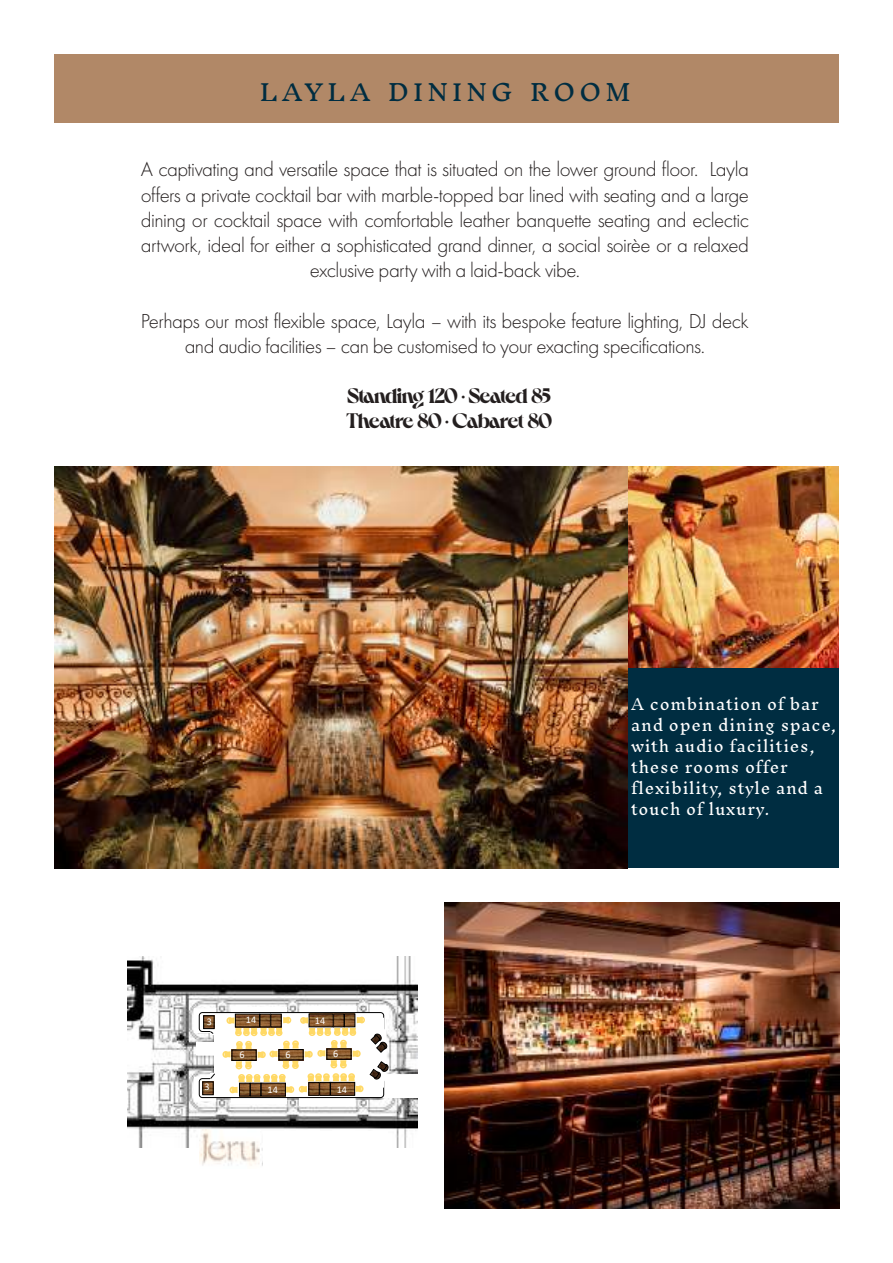
<style>
.page{position:relative;width:893px;height:1263px;background:#fff}
.page>*{position:absolute;margin:0;border:0;box-sizing:border-box;transform-origin:0 0}
.t1{font:22.5px "Inknut Antiqua";letter-spacing:.18em;color:#002d41;scale:1.04 1}
.t2{font:300 21px/25.2px "Futura PT";letter-spacing:-.025em;color:#241f1f;text-align:center}
.t3{font:700 21px/25.2px "Dahlia";letter-spacing:-.035em;color:#241f1f}
.t4{font:300 15px/21px "Inknut Antiqua";letter-spacing:.05em;color:#fff}
.t5{font:10.2px "Calibri";color:#fff}
</style>
<div class="page">
<div style="left:54px;top:54px;width:785px;height:68px;background:#b18867"></div>
<img style="left:128px;top:956px;width:290px;height:191px">
<div style="left:197px;top:1043px;width:180px;height:12px;background:#fff"></div>
<div style="left:231px;top:1007px;width:55px;height:12px;background:#fff"></div>
<div style="left:300px;top:1006px;width:56px;height:13px;background:#fff"></div>
<div style="left:370px;top:1006px;width:18px;height:13px;background:#fff"></div>
<div style="left:245px;top:1074px;width:192px;height:23px;background:#fff"></div>
<svg style="left:196px;top:1010px;width:18px;height:21px"></svg>
<svg style="left:199px;top:1012px;width:185px;height:19px"></svg>
<div style="left:199px;top:1012px;width:185px;height:20px;border:1px solid #000;border-radius:3px"></div>
<div style="left:211px;top:1018px;width:173px;height:17px;background:#fff"></div>
<svg style="left:196px;top:1079px;width:18px;height:20px"></svg>
<svg style="left:233px;top:1098px;width:51px;height:4px"></svg>
<svg style="left:302px;top:1098px;width:51px;height:6px"></svg>
<svg style="left:199px;top:1078px;width:185px;height:19px"></svg>
<div style="left:199px;top:1078px;width:185px;height:20px;border:1px solid #000;border-radius:3px"></div>
<div style="left:211px;top:1074px;width:173px;height:13px;background:#fff"></div>
<svg style="left:210px;top:1073px;width:5px;height:6px"></svg>
<img style="left:199px;top:1129px;width:62px;height:37px">
<img style="left:261px;top:1131px;width:3px;height:35px">
<svg style="left:205px;top:1017px;width:7px;height:10px"></svg>
<div style="left:203px;top:1015px;width:11px;height:14px;border:1px solid #000"></div>
<svg style="left:204px;top:1083px;width:7px;height:10px"></svg>
<div style="left:202px;top:1081px;width:11px;height:14px;border:1px solid #000"></div>
<div style="left:260px;top:1014px;width:10px;height:13px;background:#704421"></div>
<div style="left:260px;top:1014px;width:11px;height:13px;border:1px solid #000"></div>
<div style="left:271px;top:1014px;width:10px;height:13px;background:#6f421f"></div>
<div style="left:270px;top:1014px;width:12px;height:13px;border:1px solid #000"></div>
<div style="left:235px;top:1014px;width:25px;height:13px;background:#704022"></div>
<div style="left:235px;top:1014px;width:25px;height:13px;border:1px solid #000"></div>
<div style="left:333px;top:1014px;width:11px;height:13px;border:1px solid #000"></div>
<div style="left:344px;top:1014px;width:11px;height:13px;border:1px solid #000"></div>
<svg style="left:311px;top:1016px;width:20px;height:1px"></svg>
<div style="left:308px;top:1082px;width:12px;height:13px;border:1px solid #000"></div>
<div style="left:250px;top:1083px;width:11px;height:13px;border:1px solid #000"></div>
<div style="left:239px;top:1083px;width:11px;height:13px;border:1px solid #000"></div>
<svg style="left:263px;top:1093px;width:21px;height:1px"></svg>
<svg style="left:222px;top:1017px;width:166px;height:76px"></svg>
<div style="left:264px;top:1131px;width:124px;height:38px;background:#fff"></div>
<div style="left:627px;top:656px;width:212px;height:212px;background:#002d41"></div>
<img style="left:445px;top:902px;width:395px;height:307px">
<img style="left:627px;top:467px;width:212px;height:200px">
<img style="left:54px;top:467px;width:573px;height:401px">
<p class="t1" style="left:260px;top:80px;width:358px">LAYLA DINING ROOM</p>
<p class="t2" style="left:141px;top:157px;width:610px">A captivating and versatile space that is situated on the lower ground floor. Layla offers a private cocktail bar with marble-topped bar lined with seating and a large dining or cocktail space with comfortable leather banquette seating and eclectic artwork, ideal for either a sophisticated grand dinner, a social soirèe or a relaxed exclusive party with a laid-back vibe.</p>
<p class="t2" style="left:141px;top:308px;width:609px">Perhaps our most flexible space, Layla – with its bespoke feature lighting, DJ deck and audio facilities – can be customised to your exacting specifications.</p>
<p class="t3" style="left:346px;top:383px;width:207px">Standing 120 • Seated 85<br>Theatre 80 • Cabaret 80</p>
<p class="t5" style="left:207px;top:1015px;width:7px">3</p>
<p class="t5" style="left:205px;top:1080px;width:7px">3</p>
<p class="t5" style="left:246px;top:1013px;width:12px">14</p>
<p class="t5" style="left:315px;top:1014px;width:12px">14</p>
<p class="t5" style="left:240px;top:1048px;width:7px">6</p>
<p class="t5" style="left:285px;top:1048px;width:7px">6</p>
<p class="t5" style="left:333px;top:1047px;width:7px">6</p>
<p class="t5" style="left:267px;top:1082px;width:12px">14</p>
<p class="t5" style="left:337px;top:1082px;width:12px">14</p>
<p class="t4" style="left:631px;top:694px;width:207px">A combination of bar and open dining space, with audio facilities, these rooms offer flexibility, style and a touch of luxury.</p>
</div>
